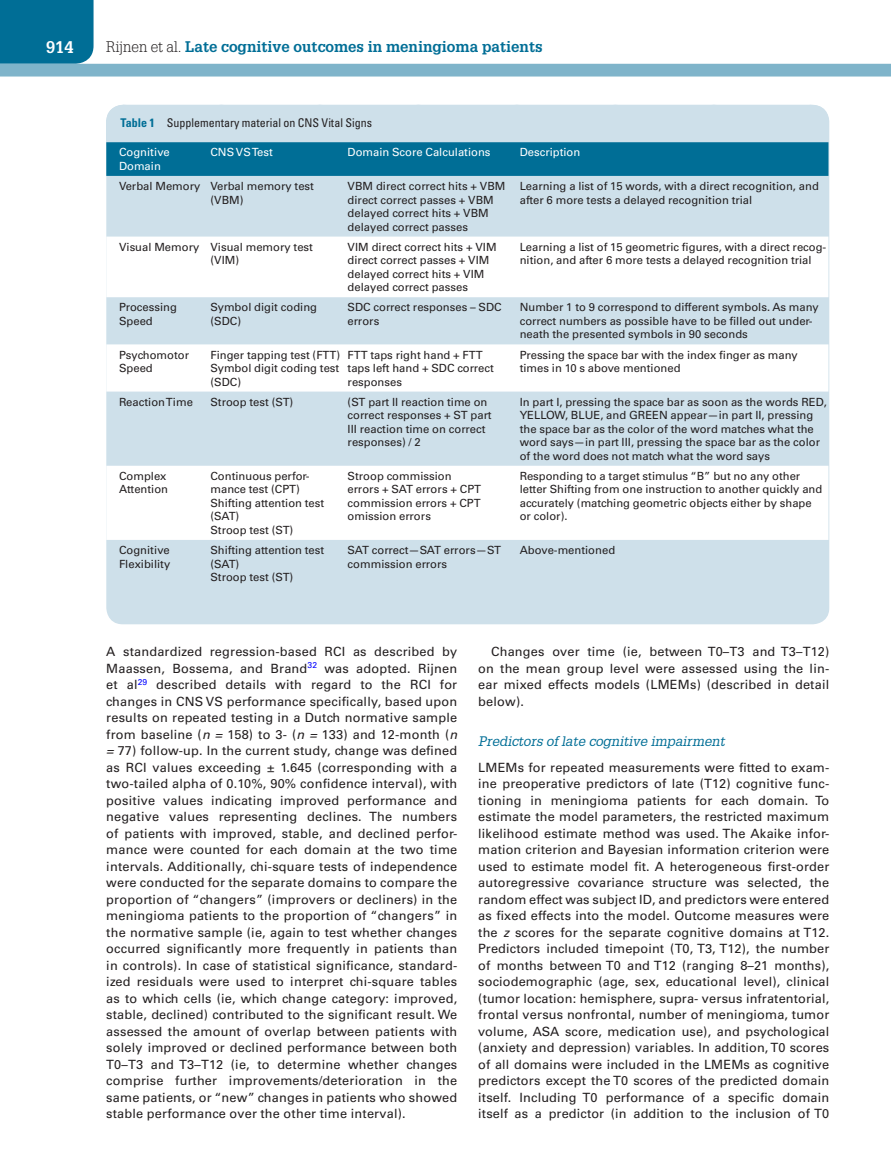
<style>
.page{position:relative;width:891px;height:1175px;background:#fff}
.page>*{position:absolute;margin:0;border:0;box-sizing:border-box;transform-origin:0 0}
.t1{font:700 16.5px "Glypha LT Std";color:#fff}
.t2{font:700 15px "Glypha LT Std";color:#006e96}
.t3{font:italic 13.5px "Glypha LT Std";color:#006e96}
.t4{font:12.75px/16.5px "Univers LT Std";letter-spacing:.015em;color:#231f20;text-align:justify}
.t5{font:condensed 12px "Univers LT Std";color:#231f20}
.t6{font:11.25px/13.5px "Univers LT Std";color:#231f20}
.t7{font:11.25px/13.5px "Univers LT Std";color:#fff}
.s1{font-weight:300;color:#231f20}
.s2{font-weight:700;color:#006e96}
.s3{font-style:italic}
</style>
<div class="page">
<div style="left:0;top:0;width:94px;height:64px;background:#006e96"></div>
<div style="left:0;top:64px;width:891px;height:12px;background:#7fb4ca"></div>
<div style="left:106px;top:105px;width:723px;height:519px;background:#cee0ea;border-radius:16px"></div>
<svg style="left:106px;top:105px;width:722px;height:71px"></svg>
<svg style="left:106px;top:236px;width:722px;height:304px;fill:#fff"></svg>
<p class="t1" style="left:46px;top:37px;width:29px">914</p>
<p class="t2" style="left:106px;top:37px;width:438px"><span class="s1">Rijnen et al.</span> Late cognitive outcomes in meningioma patients</p>
<p class="t5" style="left:121px;top:115px;width:253px"><span class="s2">Table 1</span> Supplementary material on CNS Vital Signs</p>
<p class="t7" style="left:119px;top:146px;width:52px">Cognitive<br>Domain</p>
<p class="t7" style="left:210px;top:146px;width:64px">CNS VS Test</p>
<p class="t7" style="left:348px;top:146px;width:144px">Domain Score Calculations</p>
<p class="t7" style="left:520px;top:146px;width:62px">Description</p>
<p class="t6" style="left:210px;top:179px;width:105px;text-indent:-91px">Verbal Memory Verbal memory test (VBM)</p>
<p class="t6" style="left:348px;top:179px;width:159px">VBM direct correct hits + VBM direct correct passes + VBM delayed correct hits + VBM delayed correct passes</p>
<p class="t6" style="left:520px;top:179px;width:301px">Learning a list of 15 words, with a direct recognition, and after 6 more tests a delayed recognition trial</p>
<p class="t6" style="left:210px;top:240px;width:104px;text-indent:-91px">Visual Memory Visual memory test (VIM)</p>
<p class="t6" style="left:348px;top:240px;width:151px">VIM direct correct hits + VIM direct correct passes + VIM delayed correct hits + VIM delayed correct passes</p>
<p class="t6" style="left:520px;top:240px;width:308px">Learning a list of 15 geometric figures, with a direct recog&shy;nition, and after 6 more tests a delayed recognition trial</p>
<p class="t6" style="left:119px;top:301px;width:59px">Processing<br>Speed</p>
<p class="t6" style="left:210px;top:301px;width:108px">Symbol digit coding (SDC)</p>
<p class="t6" style="left:348px;top:301px;width:156px">SDC correct responses – SDC errors</p>
<p class="t6" style="left:520px;top:301px;width:300px">Number 1 to 9 correspond to different symbols. As many correct numbers as possible have to be filled out under&shy;neath the presented symbols in 90 seconds</p>
<p class="t6" style="left:119px;top:348px;width:72px">Psychomotor<br>Speed</p>
<p class="t6" style="left:210px;top:348px;width:131px;text-align:justify">Finger tapping test (FTT)<br>Symbol digit coding test (SDC)</p>
<p class="t6" style="left:348px;top:348px;width:148px">FTT taps right hand + FTT taps left hand + SDC correct responses</p>
<p class="t6" style="left:520px;top:348px;width:280px">Pressing the space bar with the index finger as many times in 10 s above mentioned</p>
<p class="t6" style="left:119px;top:395px;width:75px">Reaction Time</p>
<p class="t6" style="left:210px;top:395px;width:84px">Stroop test (ST)</p>
<p class="t6" style="left:348px;top:395px;width:145px">(ST part II reaction time on correct responses + ST part<br>III reaction time on correct responses) / 2</p>
<p class="t6" style="left:520px;top:395px;width:309px">In part I, pressing the space bar as soon as the words RED, YELLOW, BLUE, and GREEN appear—in part II, pressing the space bar as the color of the word matches what the word says—in part III, pressing the space bar as the color of the word does not match what the word says</p>
<p class="t6" style="left:119px;top:469px;width:51px">Complex<br>Attention</p>
<p class="t6" style="left:210px;top:469px;width:115px">Continuous perfor&shy;mance test (CPT)<br>Shifting attention test (SAT)<br>Stroop test (ST)</p>
<p class="t6" style="left:348px;top:469px;width:135px">Stroop commission errors + SAT errors + CPT commission errors + CPT omission errors</p>
<p class="t6" style="left:520px;top:469px;width:304px">Responding to a target stimulus “B” but no any other letter Shifting from one instruction to another quickly and accurately (matching geometric objects either by shape or color).</p>
<p class="t6" style="left:119px;top:543px;width:53px">Cognitive<br>Flexibility</p>
<p class="t6" style="left:210px;top:543px;width:115px">Shifting attention test (SAT)<br>Stroop test (ST)</p>
<p class="t6" style="left:348px;top:543px;width:155px">SAT correct—SAT errors—ST commission errors</p>
<p class="t6" style="left:520px;top:543px;width:97px">Above-mentioned</p>
<p class="t4" style="left:106px;top:643px;width:353px">A standardized regression-based RCI as described by Maassen, Bossema, and Brand<sup>32</sup> was adopted. Rijnen et al<sup>29</sup> described details with regard to the RCI for changes in CNS VS performance specifically, based upon results on repeated testing in a Dutch normative sample from baseline (<span class="s3">n =</span> 158) to 3- (<span class="s3">n =</span> 133) and 12-month (<span class="s3">n =</span> 77) follow-up. In the current study, change was defined as RCI values exceeding ± 1.645 (corresponding with a two-tailed alpha of 0.10%, 90% confidence interval), with positive values indicating improved performance and negative values representing declines. The numbers of patients with improved, stable, and declined perfor&shy;mance were counted for each domain at the two time intervals. Additionally, chi-square tests of independence were conducted for the separate domains to compare the proportion of “changers” (improvers or decliners) in the meningioma patients to the proportion of “changers” in the normative sample (ie, again to test whether changes occurred significantly more frequently in patients than in controls). In case of statistical significance, standard&shy;ized residuals were used to interpret chi-square tables as to which cells (ie, which change category: improved, stable, declined) contributed to the significant result. We assessed the amount of overlap between patients with solely improved or declined performance between both T0–T3 and T3–T12 (ie, to determine whether changes comprise further improvements/deterioration in the same patients, or “new” changes in patients who showed stable performance over the other time interval).</p>
<p class="t4" style="left:478px;top:643px;width:353px;text-indent:13px">Changes over time (ie, between T0–T3 and T3–T12) on the mean group level were assessed using the lin&shy;ear mixed effects models (LMEMs) (described in detail below).</p>
<p class="t3" style="left:478px;top:733px;width:248px">Predictors of late cognitive impairment</p>
<p class="t4" style="left:478px;top:759px;width:353px">LMEMs for repeated measurements were fitted to exam&shy;ine preoperative predictors of late (T12) cognitive func&shy;tioning in meningioma patients for each domain. To estimate the model parameters, the restricted maximum likelihood estimate method was used. The Akaike infor&shy;mation criterion and Bayesian information criterion were used to estimate model fit. A heterogeneous first-order autoregressive covariance structure was selected, the random effect was subject ID, and predictors were entered as fixed effects into the model. Outcome measures were the <span class="s3">z</span> scores for the separate cognitive domains at T12.<br>Predictors included timepoint (T0, T3, T12), the number of months between T0 and T12 (ranging 8–21 months), sociodemographic (age, sex, educational level), clinical (tumor location: hemisphere, supra- versus infratentorial, frontal versus nonfrontal, number of meningioma, tumor volume, ASA score, medication use), and psychological (anxiety and depression) variables. In addition, T0 scores of all domains were included in the LMEMs as cognitive predictors except the T0 scores of the predicted domain itself. Including T0 performance of a specific domain itself as a predictor (in addition to the inclusion of T0</p>
</div>
